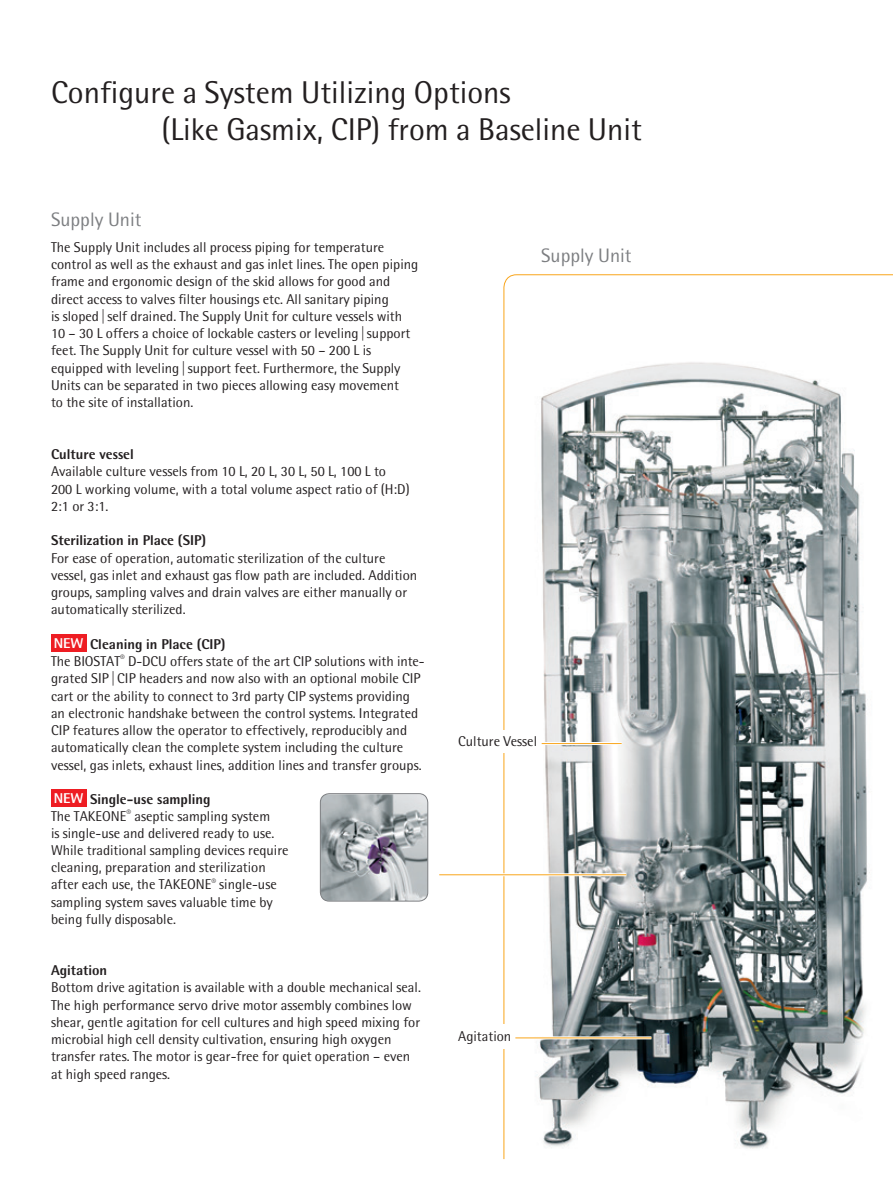
<style>
.page{position:relative;width:893px;height:1191px;background:#fff}
.page>*{position:absolute;margin:0;border:0;box-sizing:border-box;transform-origin:0 0}
.t1{font:31.5px/37.5px "Sartorius Rotis Sans 2013";color:#231f20}
.t2{font:19.5px "Sartorius Rotis Sans 2013";color:#7c7e81}
.t3{font:14.25px/17.2px "Sartorius Rotis Sans 2013";color:#231f20}
.t4{font:800 14.25px "Sartorius Rotis Sans 2013";color:#231f20}
.s1{font-weight:800;color:#fff}
.s2{font-weight:800}
</style>
<div class="page">
<svg style="left:503px;top:274px;width:390px;height:885px"></svg>
<div style="left:458px;top:730px;width:81px;height:22px;background:#fff"></div>
<div style="left:458px;top:1023px;width:66px;height:25px;background:#fff"></div>
<div style="left:51px;top:635px;width:35px;height:17px;background:#ee1d23"></div>
<div style="left:51px;top:790px;width:35px;height:17px;background:#ee1d23"></div>
<hr style="left:542px;top:742px;width:80px;height:3px;background:#fff">
<hr style="left:542px;top:743px;width:80px;height:1px;background:#f9a51b">
<hr style="left:515px;top:1036px;width:136px;height:3px;background:#fff">
<hr style="left:515px;top:1037px;width:136px;height:1px;background:#f9a51b">
<img style="left:320px;top:794px;width:108px;height:106px">
<div style="left:320px;top:793px;width:108px;height:108px;border:1px solid #7c7e81;border-radius:9px"></div>
<hr style="left:439px;top:873px;width:187px;height:3px;background:#fff">
<hr style="left:439px;top:874px;width:187px;height:1px;background:#f9a51b">
<h1 class="t1" style="left:162px;top:73px;width:482px;text-indent:-111px">Configure a System Utilizing Options<br>(Like Gasmix, CIP) from a Baseline Unit</h1>
<h2 class="t2" style="left:51px;top:208px;width:92px">Supply Unit</h2>
<p class="t3" style="left:51px;top:238px;width:369px">The Supply Unit includes all process piping for temperature control as well as the exhaust and gas inlet lines. The open piping frame and ergonomic design of the skid allows for good and direct access to valves filter housings etc. All sanitary piping<br>is sloped|self drained. The Supply Unit for culture vessels with 10 – 30 L offers a choice of lockable casters or leveling|support feet. The Supply Unit for culture vessel with 50 – 200 L is equipped with leveling|support feet. Furthermore, the Supply Units can be separated in two pieces allowing easy movement<br>to the site of installation.</p>
<p class="t4" style="left:51px;top:445px;width:84px">Culture vessel</p>
<p class="t3" style="left:51px;top:463px;width:360px">Available culture vessels from 10 L, 20 L, 30 L, 50 L, 100 L to<br>200 L working volume, with a total volume aspect ratio of (H:D)<br>2:1 or 3:1.</p>
<p class="t4" style="left:51px;top:531px;width:157px">Sterilization in Place (SIP)</p>
<p class="t3" style="left:51px;top:549px;width:368px">For ease of operation, automatic sterilization of the culture vessel, gas inlet and exhaust gas flow path are included. Addition groups, sampling valves and drain valves are either manually or automatically sterilized.</p>
<p class="t3" style="left:51px;top:635px;width:375px"><span class="s1">NEW</span> <span class="s2">Cleaning in Place (CIP)<br></span>The BIOSTAT<sup>®</sup> D-DCU offers state of the art CIP solutions with inte&shy;grated SIP|CIP headers and now also with an optional mobile CIP cart or the ability to connect to 3rd party CIP systems providing an electronic handshake between the control systems. Integrated CIP features allow the operator to effectively, reproducibly and automatically clean the complete system including the culture vessel, gas inlets, exhaust lines, addition lines and transfer groups.</p>
<p class="t3" style="left:51px;top:790px;width:239px"><span class="s1">NEW</span> <span class="s2">Single-use sampling<br></span>The TAKEONE<sup>®</sup> aseptic sampling system<br>is single-use and delivered ready to use.<br>While traditional sampling devices require cleaning, preparation and sterilization after each use, the TAKEONE<sup>®</sup> single-use sampling system saves valuable time by being fully disposable.</p>
<p class="t4" style="left:51px;top:961px;width:58px">Agitation</p>
<p class="t3" style="left:51px;top:979px;width:371px">Bottom drive agitation is available with a double mechanical seal.<br>The high performance servo drive motor assembly combines low shear, gentle agitation for cell cultures and high speed mixing for microbial high cell density cultivation, ensuring high oxygen transfer rates. The motor is gear-free for quiet operation – even at high speed ranges.</p>
<h2 class="t2" style="left:541px;top:244px;width:92px">Supply Unit</h2>
<p class="t3" style="left:458px;top:732px;width:80px">Culture Vessel</p>
<p class="t3" style="left:458px;top:1027px;width:55px">Agitation</p>
</div>
